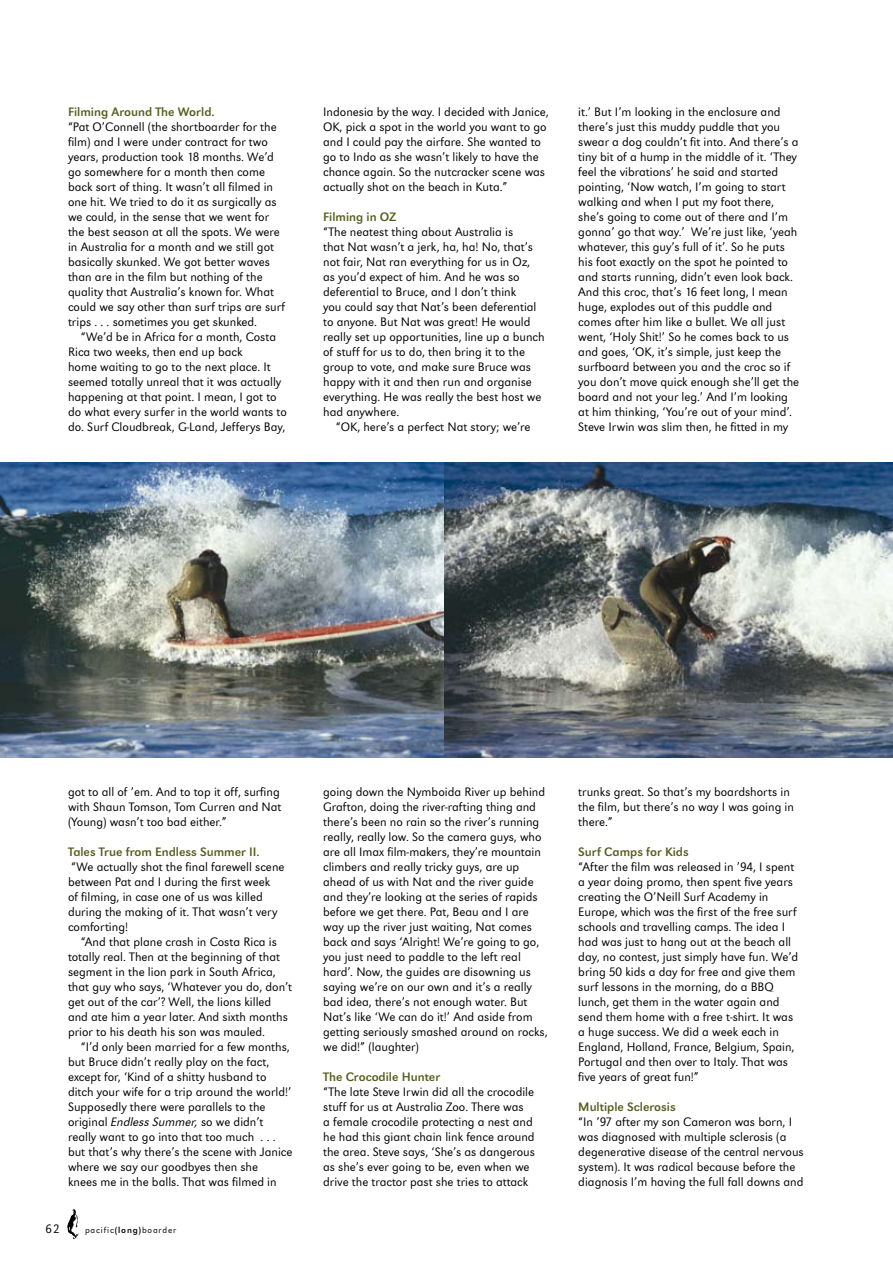
<style>
.page{position:relative;width:893px;height:1263px;background:#fff}
.page>*{position:absolute;margin:0;border:0;box-sizing:border-box;transform-origin:0 0}
.t1{font:12.75px/15px "Australian Sans";color:#000}
.t2{font:12.75px "Australian Sans Semi";color:#565d1c}
.t3{font:9px "Australian Sans";letter-spacing:.09em;color:#000}
.s1{font-style:italic}
.s2{font-family:"Australian Sans Semi"}
</style>
<div class="page">
<img style="left:67px;top:1209px;width:12px;height:31px">
<img style="left:0;top:463px;width:445px;height:294px">
<img style="left:445px;top:463px;width:448px;height:294px">
<p class="t2" style="left:68px;top:105px;width:148px">Filming Around The World.</p>
<p class="t1" style="left:68px;top:119px;width:219px">“Pat O’Connell (the shortboarder for the film) and I were under contract for two years, production took 18 months. We’d go somewhere for a month then come back sort of thing. It wasn’t all filmed in one hit. We tried to do it as surgically as we could, in the sense that we went for the best season at all the spots. We were in Australia for a month and we still got basically skunked. We got better waves than are in the film but nothing of the quality that Australia’s known for. What could we say other than surf trips are surf trips . . . sometimes you get skunked.</p>
<p class="t1" style="left:68px;top:329px;width:220px;text-indent:13px">“We’d be in Africa for a month, Costa Rica two weeks, then end up back<br>home waiting to go to the next place. It seemed totally unreal that it was actually happening at that point. I mean, I got to do what every surfer in the world wants to do. Surf Cloudbreak, G-Land, Jefferys Bay,</p>
<p class="t1" style="left:323px;top:104px;width:227px">Indonesia by the way. I decided with Janice, OK, pick a spot in the world you want to go and I could pay the airfare. She wanted to go to Indo as she wasn’t likely to have the chance again. So the nutcracker scene was actually shot on the beach in Kuta.”</p>
<p class="t2" style="left:323px;top:210px;width:74px">Filming in OZ</p>
<p class="t1" style="left:323px;top:224px;width:223px">“The neatest thing about Australia is<br>that Nat wasn’t a jerk, ha, ha! No, that’s not fair, Nat ran everything for us in Oz, as you’d expect of him. And he was so deferential to Bruce, and I don’t think<br>you could say that Nat’s been deferential to anyone. But Nat was great! He would really set up opportunities, line up a bunch of stuff for us to do, then bring it to the group to vote, and make sure Bruce was happy with it and then run and organise everything. He was really the best host we had anywhere.</p>
<p class="t1" style="left:336px;top:419px;width:196px">“OK, here’s a perfect Nat story; we’re</p>
<p class="t1" style="left:578px;top:104px;width:222px">it.’ But I’m looking in the enclosure and there’s just this muddy puddle that you swear a dog couldn’t fit into. And there’s a tiny bit of a hump in the middle of it. ‘They feel the vibrations’ he said and started pointing, ‘Now watch, I’m going to start walking and when I put my foot there, she’s going to come out of there and I’m gonna’ go that way.’ We’re just like, ‘yeah whatever, this guy’s full of it’. So he puts his foot exactly on the spot he pointed to and starts running, didn’t even look back.<br>And this croc, that’s 16 feet long, I mean huge, explodes out of this puddle and comes after him like a bullet. We all just went, ‘Holy Shit!’ So he comes back to us and goes, ‘OK, it’s simple, just keep the surfboard between you and the croc so if you don’t move quick enough she’ll get the board and not your leg.’ And I’m looking at him thinking, ‘You’re out of your mind’.<br>Steve Irwin was slim then, he fitted in my</p>
<p class="t1" style="left:68px;top:785px;width:215px">got to all of ’em. And to top it off, surfing with Shaun Tomson, Tom Curren and Nat (Young) wasn’t too bad either.”</p>
<p class="t2" style="left:68px;top:845px;width:193px">Tales True from Endless Summer II .</p>
<p class="t1" style="left:68px;top:860px;width:218px">“We actually shot the final farewell scene between Pat and I during the first week<br>of filming, in case one of us was killed during the making of it. That wasn’t very comforting!</p>
<p class="t1" style="left:68px;top:935px;width:226px;text-indent:13px">“And that plane crash in Costa Rica is totally real. Then at the beginning of that segment in the lion park in South Africa, that guy who says, ‘Whatever you do, don’t get out of the car’? Well, the lions killed and ate him a year later. And sixth months prior to his death his son was mauled.</p>
<p class="t1" style="left:68px;top:1040px;width:226px;text-indent:13px">“I’d only been married for a few months, but Bruce didn’t really play on the fact, except for, ‘Kind of a shitty husband to ditch your wife for a trip around the world!’ Supposedly there were parallels to the original <span class="s1">Endless Summer,</span> so we didn’t really want to go into that too much . . . but that’s why there’s the scene with Janice where we say our goodbyes then she<br>knees me in the balls. That was filmed in</p>
<p class="t1" style="left:46px;top:1221px;width:16px">62</p>
<p class="t3" style="left:85px;top:1225px;width:93px">pacific<span class="s2">(long)</span>boarder</p>
<p class="t1" style="left:323px;top:785px;width:226px">going down the Nymboida River up behind Grafton, doing the river-rafting thing and there’s been no rain so the river’s running really, really low. So the camera guys, who are all Imax film-makers, they’re mountain climbers and really tricky guys, are up ahead of us with Nat and the river guide and they’re looking at the series of rapids before we get there. Pat, Beau and I are way up the river just waiting, Nat comes back and says ‘Alright! We’re going to go, you just need to paddle to the left real hard’. Now, the guides are disowning us saying we’re on our own and it’s a really bad idea, there’s not enough water. But Nat’s like ‘We can do it!’ And aside from getting seriously smashed around on rocks, we did!” (laughter)</p>
<p class="t2" style="left:323px;top:1070px;width:118px">The Crocodile H unter</p>
<p class="t1" style="left:323px;top:1085px;width:213px">“The late Steve Irwin did all the crocodile stuff for us at Australia Zoo. There was<br>a female crocodile protecting a nest and he had this giant chain link fence around the area. Steve says, ‘She’s as dangerous as she’s ever going to be, even when we drive the tractor past she tries to attack</p>
<p class="t1" style="left:578px;top:785px;width:217px">trunks great. So that’s my boardshorts in the film, but there’s no way I was going in there.”</p>
<p class="t2" style="left:578px;top:845px;width:112px">Surf Camps for Kids</p>
<p class="t1" style="left:578px;top:860px;width:221px">“After the film was released in ’94, I spent a year doing promo, then spent five years creating the O’Neill Surf Academy in Europe, which was the first of the free surf schools and travelling camps. The idea I had was just to hang out at the beach all day, no contest, just simply have fun. We’d bring 50 kids a day for free and give them surf lessons in the morning, do a BBQ lunch, get them in the water again and send them home with a free t-shirt. It was a huge success. We did a week each in England, Holland, France, Belgium, Spain, Portugal and then over to Italy. That was five years of great fun!”</p>
<p class="t2" style="left:578px;top:1100px;width:99px">Multiple Sclerosis</p>
<p class="t1" style="left:578px;top:1115px;width:227px">“In ’97 after my son Cameron was born, I was diagnosed with multiple sclerosis (a degenerative disease of the central nervous system). It was radical because before the diagnosis I’m having the full fall downs and</p>
</div>
